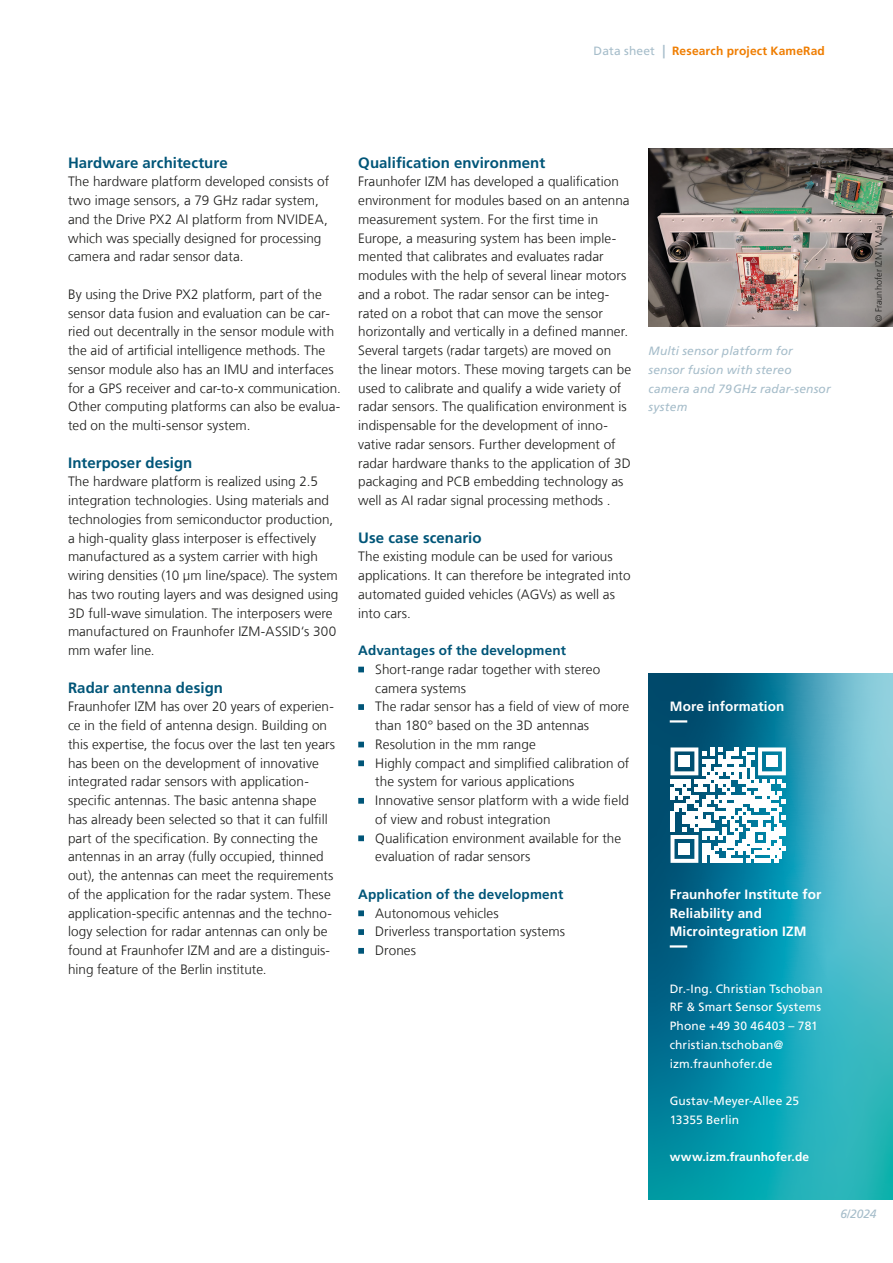
<style>
.page{position:relative;width:893px;height:1263px;background:#fff}
.page>*{position:absolute;margin:0;border:0;box-sizing:border-box;transform-origin:0 0}
.t1{font:700 15px "Frutiger LT Com";letter-spacing:.005em;color:#005578}
.t2{font:300 13.5px/18.8px "Frutiger LT Com";letter-spacing:.005em;color:#1d1d1b}
.t3{font:700 13.5px/18.8px "Frutiger LT Com";letter-spacing:.005em;color:#fff}
.t4{font:700 13.5px "Frutiger LT Com";letter-spacing:.01em;color:#005578}
.t5{font:12px/18.8px "Frutiger LT Com";letter-spacing:.01em;color:#fff}
.t6{font:italic 12px/18.8px "Frutiger LT Com";letter-spacing:.015em;color:#a6bdca}
.t7{font:700 12px "Frutiger LT Com";letter-spacing:.015em;color:#ef7d00}
.t8{font:700 12px "Frutiger LT Com";letter-spacing:.01em;color:#fff}
.t9{font:300 9px "Frutiger LT Com";letter-spacing:.015em;color:#1d1d1b}
.s1{font-weight:400;color:#a6bdca}
.s2{font-size:13.5px;color:#a6bdca}
</style>
<div class="page">
<svg style="left:648px;top:674px;width:245px;height:525px;background:#2297ae"></svg>
<svg style="left:358px;top:667px;width:6px;height:5px"></svg>
<svg style="left:358px;top:704px;width:6px;height:6px"></svg>
<svg style="left:358px;top:742px;width:6px;height:5px"></svg>
<svg style="left:358px;top:760px;width:6px;height:6px"></svg>
<svg style="left:358px;top:798px;width:6px;height:6px"></svg>
<svg style="left:358px;top:835px;width:6px;height:6px"></svg>
<svg style="left:358px;top:910px;width:6px;height:6px"></svg>
<svg style="left:358px;top:929px;width:6px;height:6px"></svg>
<svg style="left:358px;top:948px;width:6px;height:6px"></svg>
<svg style="left:670px;top:720px;width:155px;height:2px"></svg>
<svg style="left:670px;top:945px;width:155px;height:2px"></svg>
<img style="left:648px;top:148px;width:245px;height:178px">
<svg style="left:670px;top:747px;width:116px;height:116px"></svg>
<div style="left:678px;top:755px;width:12px;height:12px;background:#fff"></div>
<div style="left:766px;top:755px;width:12px;height:12px;background:#fff"></div>
<div style="left:678px;top:843px;width:12px;height:12px;background:#fff"></div>
<p class="t7" style="left:594px;top:44px;width:233px"><span class="s1">Data sheet</span> <span class="s2">|</span> Research project KameRad</p>
<p class="t1" style="left:68px;top:154px;width:161px">Hardware architecture</p>
<p class="t2" style="left:68px;top:172px;width:263px">The hardware platform developed consists of two image sensors, a 79 GHz radar system, and the Drive PX2 AI platform from NVIDEA, which was specially designed for processing camera and radar sensor data.</p>
<p class="t2" style="left:68px;top:285px;width:274px">By using the Drive PX2 platform, part of the sensor data fusion and evaluation can be car&shy;ried out decentrally in the sensor module with the aid of artificial intelligence methods. The sensor module also has an IMU and interfaces for a GPS receiver and car-to-x communication.<br>Other computing platforms can also be evalua&shy;ted on the multi-sensor system.</p>
<p class="t1" style="left:68px;top:454px;width:126px">Interposer design</p>
<p class="t2" style="left:68px;top:472px;width:272px">The hardware platform is realized using 2.5 integration technologies. Using materials and technologies from semiconductor production, a high-quality glass interposer is effectively manufactured as a system carrier with high wiring densities (10 µm line/space). The system has two routing layers and was designed using 3D full-wave simulation. The interposers were manufactured on Fraunhofer IZM-ASSID‘s 300 mm wafer line.</p>
<p class="t1" style="left:68px;top:679px;width:156px">Radar antenna design</p>
<p class="t2" style="left:68px;top:697px;width:269px">Fraunhofer IZM has over 20 years of experien&shy;ce in the field of antenna design. Building on this expertise, the focus over the last ten years has been on the development of innovative integrated radar sensors with application&shy;specific antennas. The basic antenna shape has already been selected so that it can fulfill part of the specification. By connecting the antennas in an array (fully occupied, thinned out), the antennas can meet the requirements of the application for the radar system. These application-specific antennas and the techno&shy;logy selection for radar antennas can only be found at Fraunhofer IZM and are a distinguis&shy;hing feature of the Berlin institute.</p>
<p class="t1" style="left:358px;top:154px;width:188px">Qualification environment</p>
<p class="t2" style="left:358px;top:172px;width:274px">Fraunhofer IZM has developed a qualification environment for modules based on an antenna measurement system. For the first time in Europe, a measuring system has been imple&shy;mented that calibrates and evaluates radar modules with the help of several linear motors and a robot. The radar sensor can be integ&shy;rated on a robot that can move the sensor horizontally and vertically in a defined manner.<br>Several targets (radar targets) are moved on the linear motors. These moving targets can be used to calibrate and qualify a wide variety of radar sensors. The qualification environment is indispensable for the development of inno&shy;vative radar sensors. Further development of radar hardware thanks to the application of 3D packaging and PCB embedding technology as well as AI radar signal processing methods .</p>
<p class="t1" style="left:358px;top:529px;width:125px">Use case scenario</p>
<p class="t2" style="left:358px;top:547px;width:274px">The existing module can be used for various applications. It can therefore be integrated into automated guided vehicles (AGVs) as well as into cars.</p>
<p class="t4" style="left:358px;top:642px;width:209px">Advantages of the development</p>
<p class="t2" style="left:375px;top:660px;width:256px">Short-range radar together with stereo camera systems<br>The radar sensor has a field of view of more than 180° based on the 3D antennas Resolution in the mm range<br>Highly compact and simplified calibration of the system for various applications Innovative sensor platform with a wide field of view and robust integration<br>Qualification environment available for the evaluation of radar sensors</p>
<p class="t4" style="left:358px;top:886px;width:207px">Application of the development</p>
<p class="t2" style="left:375px;top:904px;width:191px">Autonomous vehicles<br>Driverless transportation systems<br>Drones</p>
<p class="t6" style="left:648px;top:342px;width:184px">Multi sensor platform for sensor fusion with stereo camera and 79GHz radar-sensor system</p>
<p class="t3" style="left:670px;top:697px;width:116px">More information</p>
<p class="t3" style="left:670px;top:885px;width:153px">Fraunhofer Institute for<br>Reliability and<br>Microintegration IZM</p>
<p class="t5" style="left:670px;top:979px;width:155px">Dr.-Ing. Christian Tschoban<br>RF &amp; Smart Sensor Systems<br>Phone +49 30 46403 – 781 christian.tschoban@ izm.fraunhofer.de</p>
<p class="t5" style="left:670px;top:1092px;width:131px">Gustav-Meyer-Allee 25<br>13355 Berlin</p>
<p class="t8" style="left:670px;top:1150px;width:141px">www.izm.fraunhofer.de</p>
<p class="t9" style="left:874px;top:322px;width:101px;rotate:-90deg">© Fraunhofer IZM | V. Mai</p>
<p class="t6" style="left:840px;top:1204px;width:38px">6/2024</p>
</div>
